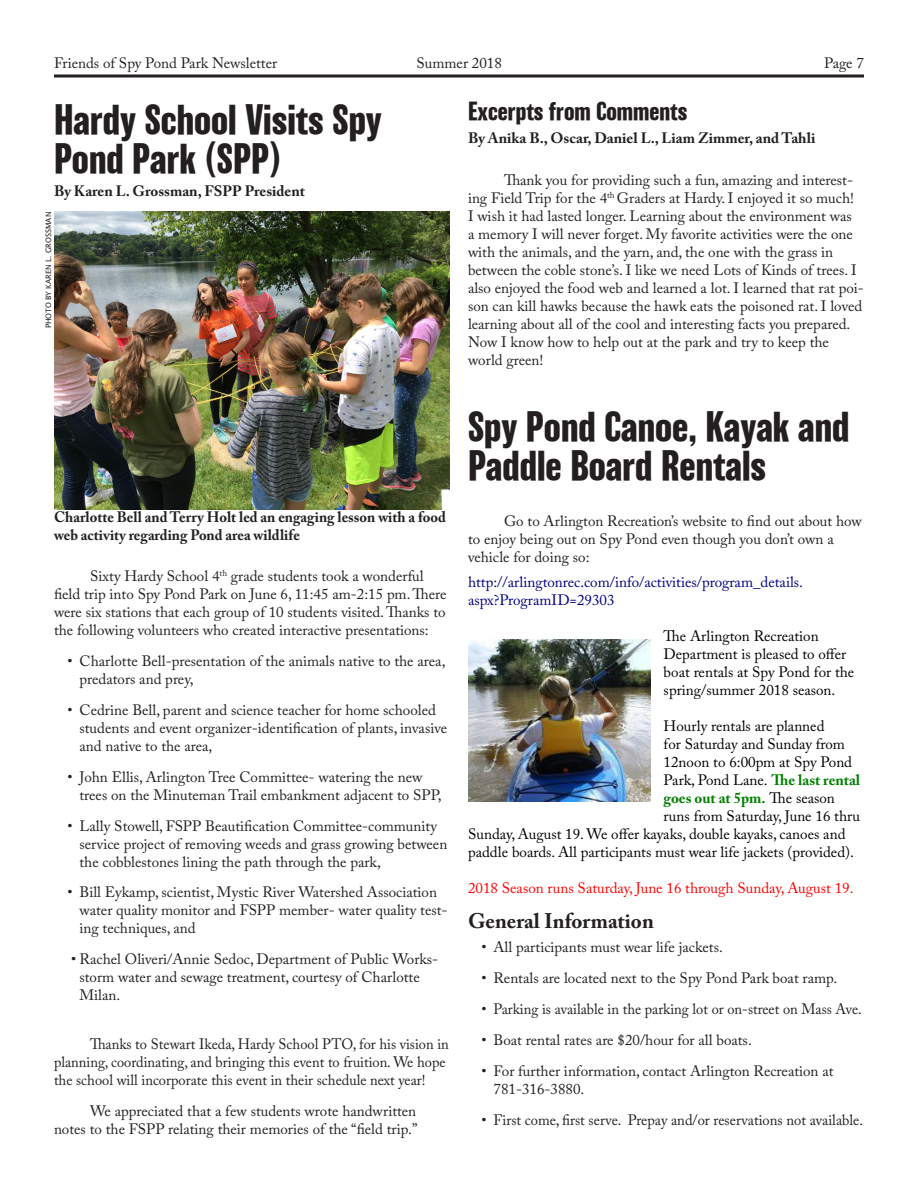
<style>
.page{position:relative;width:918px;height:1188px;background:#fff}
.page>*{position:absolute;margin:0;border:0;box-sizing:border-box;transform-origin:0 0}
.Headline{font:700 39px/39px "Balboa";color:#231f20}
.Subhead_1{font:700 24px "Balboa";color:#231f20}
.Subhead_2{font:700 21px "Adobe Caslon Pro";color:#231f20}
.Body_text{font:15px/18px "Adobe Caslon Pro";color:#231f20}
.bullet_text{font:15px/18px "Adobe Caslon Pro";color:#231f20}
.t1{font:15px/18px "Adobe Caslon Pro";color:#000}
.Body_text-2{font:15px/18px "Adobe Caslon Pro";color:#231f20;scale:.96 1}
.byline{font:700 15px/18px "Adobe Caslon Pro";color:#231f20}
.body_no_indent{font:15px/18px "Adobe Caslon Pro";color:#00007f}
.t2{font:15px "Adobe Caslon Pro";color:#f00}
.t3{font:700 15px "Adobe Caslon Pro";color:#008000}
.photo_credit{font:7.5px "Lucida Sans";color:#231f20}
.s1{font-weight:700;color:#008000}
.s2{font-weight:400;color:#000}
</style>
<div class="page">
<hr style="left:54px;top:75px;width:810px;height:3px;background:#231f20">
<img style="left:468px;top:640px;width:182px;height:162px">
<img style="left:54px;top:212px;width:396px;height:298px">
<p class="Body_text" style="left:54px;top:54px;width:225px">Friends of Spy Pond Park Newsletter</p>
<p class="Body_text" style="left:416px;top:54px;width:87px">Summer 2018</p>
<p class="Body_text" style="left:824px;top:54px;width:41px">Page 7</p>
<p class="Headline" style="left:54px;top:101px;width:329px">Hardy School Visits Spy<br>Pond Park (SPP)</p>
<p class="byline" style="left:54px;top:181px;width:252px">By Karen L. Grossman, FSPP President</p>
<p class="Subhead_1" style="left:468px;top:98px;width:221px">Excerpts from Comments</p>
<p class="byline" style="left:468px;top:129px;width:349px">By Anika B., Oscar, Daniel L., Liam Zimmer, and Tahli</p>
<p class="Body_text" style="left:468px;top:171px;width:398px;text-indent:36px">Thank you for providing such a fun, amazing and interest&shy;ing Field Trip for the 4<sup>th</sup> Graders at Hardy. I enjoyed it so much!<br>I wish it had lasted longer. Learning about the environment was<br>a memory I will never forget. My favorite activities were the one with the animals, and the yarn, and, the one with the grass in between the coble stone’s. I like we need Lots of Kinds of trees. I also enjoyed the food web and learned a lot. I learned that rat poi&shy;son can kill hawks because the hawk eats the poisoned rat. I loved learning about all of the cool and interesting facts you prepared.<br>Now I know how to help out at the park and try to keep the world green!</p>
<p class="photo_credit" style="left:44px;top:328px;width:118px;rotate:-90deg">PHOTO BY KAREN L. GROSSMAN</p>
<p class="byline" style="left:54px;top:508px;width:394px">Charlotte Bell and Terry Holt led an engaging lesson with a food web activity regarding Pond area wildlife</p>
<p class="Body_text" style="left:54px;top:566px;width:394px;text-indent:36px">Sixty Hardy School 4<sup>th</sup> grade students took a wonderful field trip into Spy Pond Park on June 6, 11:45 am-2:15 pm. There were six stations that each group of 10 students visited. Thanks to the following volunteers who created interactive presentations:</p>
<p class="bullet_text" style="left:80px;top:651px;width:367px;text-indent:-12px">• Charlotte Bell-presentation of the animals native to the area, predators and prey,</p>
<p class="bullet_text" style="left:80px;top:700px;width:369px;text-indent:-12px">• Cedrine Bell, parent and science teacher for home schooled students and event organizer-identification of plants, invasive and native to the area,</p>
<p class="bullet_text" style="left:80px;top:767px;width:364px;text-indent:-12px">• John Ellis, Arlington Tree Committee- watering the new trees on the Minuteman Trail embankment adjacent to SPP,</p>
<p class="bullet_text" style="left:80px;top:816px;width:369px;text-indent:-12px">• Lally Stowell, FSPP Beautification Committee-community service project of removing weeds and grass growing between the cobblestones lining the path through the park,</p>
<p class="bullet_text" style="left:80px;top:883px;width:370px;text-indent:-12px">• Bill Eykamp, scientist, Mystic River Watershed Association water quality monitor and FSPP member- water quality test&shy;ing techniques, and</p>
<p class="bullet_text" style="left:80px;top:950px;width:360px;text-indent:-8px">• Rachel Oliveri/Annie Sedoc, Department of Public Works&shy;storm water and sewage treatment, courtesy of Charlotte<br>Milan.</p>
<p class="Body_text-2" style="left:54px;top:1035px;width:413px;text-indent:36px">Thanks to Stewart Ikeda, Hardy School PTO, for his vision in planning, coordinating, and bringing this event to fruition. We hope the school will incorporate this event in their schedule next year!</p>
<p class="Body_text" style="left:54px;top:1102px;width:365px;text-align:right">We appreciated that a few students wrote handwritten<br>notes to the FSPP relating their memories of the “field trip.”</p>
<p class="Headline" style="left:468px;top:407px;width:383px">Spy Pond Canoe, Kayak and<br>Paddle Board Rentals</p>
<p class="Body_text" style="left:468px;top:512px;width:395px;text-indent:36px">Go to Arlington Recreation’s website to find out about how to enjoy being out on Spy Pond even though you don’t own a vehicle for doing so:</p>
<p class="body_no_indent" style="left:468px;top:573px;width:337px">http://arlingtonrec.com/info/activities/program_details. aspx?ProgramID=29303</p>
<p class="t1" style="left:664px;top:627px;width:192px">The Arlington Recreation<br>Department is pleased to offer boat rentals at Spy Pond for the spring/summer 2018 season.</p>
<p class="t1" style="left:664px;top:717px;width:162px">Hourly rentals are planned</p>
<p class="t1" style="left:664px;top:735px;width:183px">for Saturday and Sunday from</p>
<p class="t1" style="left:664px;top:753px;width:190px">12noon to 6:00pm at Spy Pond</p>
<p class="t1" style="left:664px;top:771px;width:198px">Park, Pond Lane. <span class="s1">The last rental</span></p>
<p class="t3" style="left:664px;top:789px;width:173px">goes out at 5pm. <span class="s2">The season</span></p>
<p class="t1" style="left:664px;top:807px;width:198px">runs from Saturday, June 16 thru</p>
<p class="t1" style="left:468px;top:825px;width:379px">Sunday, August 19. We offer kayaks, double kayaks, canoes and</p>
<p class="t1" style="left:468px;top:843px;width:387px">paddle boards. All participants must wear life jackets (provided).</p>
<p class="t2" style="left:468px;top:879px;width:387px">2018 Season runs Saturday, June 16 through Sunday, August 19.</p>
<p class="Subhead_2" style="left:468px;top:908px;width:187px">General Information</p>
<p class="bullet_text" style="left:482px;top:938px;width:243px">• All participants must wear life jackets.</p>
<p class="bullet_text" style="left:482px;top:969px;width:357px">• Rentals are located next to the Spy Pond Park boat ramp.</p>
<p class="bullet_text" style="left:482px;top:1000px;width:382px">• Parking is available in the parking lot or on-street on Mass Ave.</p>
<p class="bullet_text" style="left:482px;top:1031px;width:272px">• Boat rental rates are $20/hour for all boats.</p>
<p class="bullet_text" style="left:494px;top:1062px;width:342px;text-indent:-12px">• For further information, contact Arlington Recreation at<br>781-316-3880.</p>
<p class="bullet_text" style="left:482px;top:1111px;width:383px">• First come, first serve. Prepay and/or reservations not available.</p>
</div>
